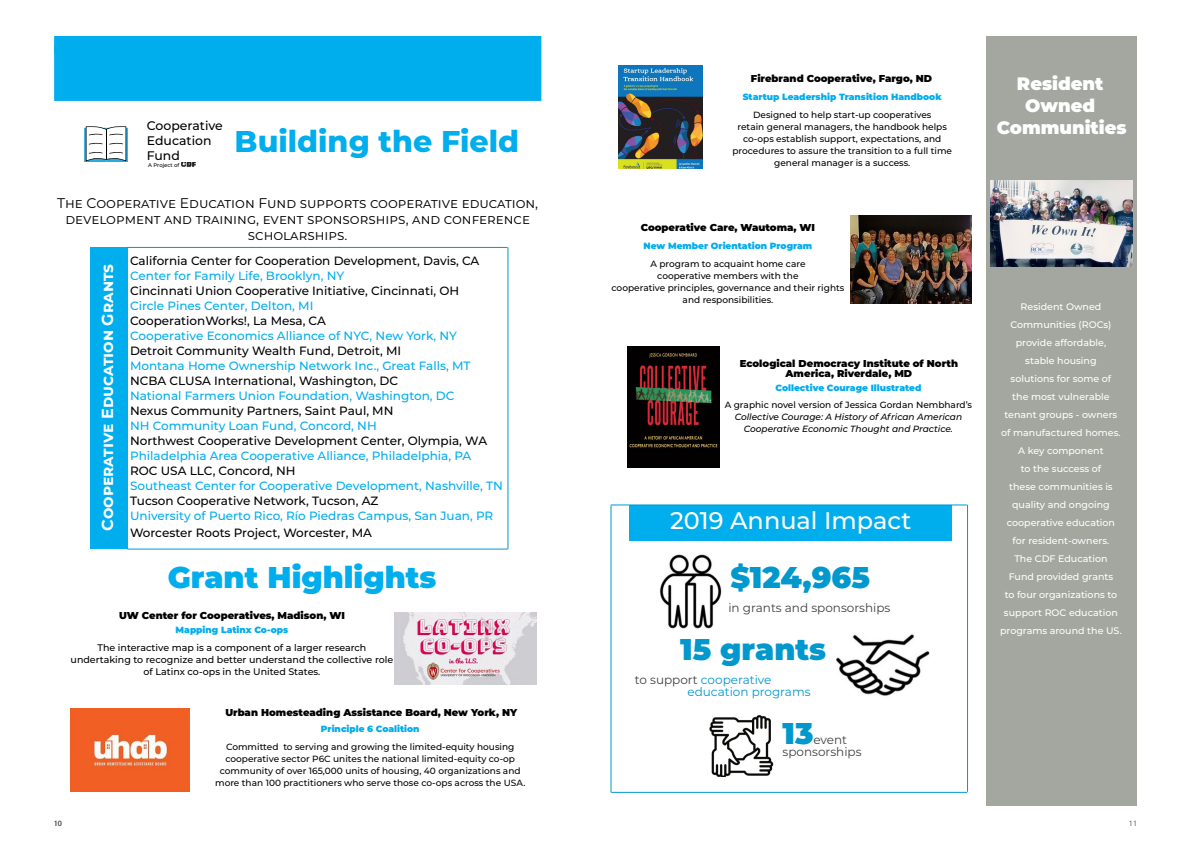
<style>
.page{position:relative;width:1191px;height:842px;background:#fff}
.page>*{position:absolute;margin:0;border:0;box-sizing:border-box;transform-origin:0 0}
.t1{font:900 30px "Montserrat";color:#0098cd}
.t2{font:800 30px "Montserrat";color:#00aded}
.t3{font:900 30px "Montserrat";color:#00aded}
.t4{font:500 24px "Montserrat";color:#fff}
.t5{font:900 18px/21.6px "Montserrat";color:#fff;text-align:center}
.t6{font:700 16px "Montserrat";color:#fff}
.t7{font:14px/16px "Montserrat";color:#000;text-align:center}
.t8{font:500 12.4px/14.9px "Montserrat";color:#000}
.t9{font:500 12px "Montserrat";color:#00aded}
.t10{font:500 12px "Montserrat";color:#000}
.t11{font:12px/12px "Montserrat";color:#414042}
.t12{font:12px/12px "Montserrat";color:#0098cd}
.t13{font:900 10px/10px "Montserrat";color:#000;text-align:center}
.t14{font:500 9.5px/18px "Montserrat";color:#fff;text-align:center}
.t15{font:500 9.5px/12px "Montserrat";color:#000;text-align:center}
.t16{font:500 9px/12px "Montserrat";color:#000;text-align:center}
.t17{font:900 9px "Montserrat";color:#00aded}
.t18{font:italic 500 9px/12px "Montserrat";color:#000;text-align:center}
.t19{font:8px "Myriad Pro";color:#5a615f}
.t20{font:500 5.3px "Montserrat";color:#000}
.s1{color:#414042}
</style>
<div class="page">
<svg style="left:84px;top:126px;width:44px;height:36px"></svg>
<svg style="left:182px;top:162px;width:13px;height:5px"></svg>
<div style="left:54px;top:36px;width:487px;height:65px;background:#00aded"></div>
<div style="left:54px;top:45px;width:22px;height:8px;background:#00aded"></div>
<div style="left:90px;top:247px;width:37px;height:302px;background:#00aded"></div>
<hr style="left:127px;top:549px;width:380px;height:1px;background:#0098cd">
<hr style="left:127px;top:247px;width:380px;height:1px;background:#0098cd">
<hr style="left:508px;top:247px;width:1px;height:302px;background:#0098cd">
<div style="left:629px;top:505px;width:322px;height:35px;background:#00aded"></div>
<hr style="left:611px;top:505px;width:355px;height:1px;background:#0098cd">
<hr style="left:611px;top:505px;width:1px;height:287px;background:#0098cd">
<hr style="left:967px;top:505px;width:1px;height:287px;background:#0098cd">
<img style="left:660px;top:554px;width:62px;height:75px">
<img style="left:836px;top:634px;width:93px;height:62px">
<img style="left:710px;top:715px;width:64px;height:61px">
<hr style="left:611px;top:792px;width:356px;height:1px;background:#0098cd">
<img style="left:394px;top:612px;width:142px;height:73px">
<img style="left:627px;top:347px;width:92px;height:121px">
<img style="left:851px;top:215px;width:120px;height:89px">
<img style="left:71px;top:709px;width:119px;height:82px">
<div style="left:986px;top:36px;width:150px;height:770px;background:#a4a7a0"></div>
<img style="left:990px;top:181px;width:142px;height:85px">
<img style="left:618px;top:65px;width:84px;height:103px">
<h3 class="t8" style="left:147px;top:118px;width:78px">Cooperative<br>Education<br>Fund</h3>
<p class="t20" style="left:148px;top:161px;width:33px">A Project of</p>
<h1 class="t2" style="left:235px;top:119px;width:286px">Building the Field</h1>
<h3 class="t7" style="left:57px;top:194px;width:482px">The Cooperative Education Fund supports cooperative education, development and training, event sponsorships, and conference scholarships.</h3>
<h3 class="t6" style="left:96px;top:531px;width:268px;rotate:-90deg">Cooperative Education Grants</h3>
<h3 class="t10" style="left:130px;top:252px;width:351px">California Center for Cooperation Development, Davis, CA</h3>
<h3 class="t9" style="left:130px;top:267px;width:216px">Center for Family Life, Brooklyn, NY</h3>
<h3 class="t10" style="left:130px;top:282px;width:331px">Cincinnati Union Cooperative Initiative, Cincinnati, OH</h3>
<h3 class="t9" style="left:130px;top:297px;width:185px">Circle Pines Center, Delton, MI</h3>
<h3 class="t10" style="left:130px;top:312px;width:197px">CooperationWorks!, La Mesa, CA</h3>
<h3 class="t9" style="left:130px;top:327px;width:328px">Cooperative Economics Alliance of NYC, New York, NY</h3>
<h3 class="t10" style="left:130px;top:342px;width:273px">Detroit Community Wealth Fund, Detroit, MI</h3>
<h3 class="t9" style="left:130px;top:357px;width:342px">Montana Home Ownership Network Inc., Great Falls, MT</h3>
<h3 class="t10" style="left:130px;top:372px;width:270px">NCBA CLUSA International, Washington, DC</h3>
<h3 class="t9" style="left:130px;top:387px;width:326px">National Farmers Union Foundation, Washington, DC</h3>
<h3 class="t10" style="left:130px;top:402px;width:265px">Nexus Community Partners, Saint Paul, MN</h3>
<h3 class="t9" style="left:130px;top:417px;width:248px">NH Community Loan Fund, Concord, NH</h3>
<h3 class="t10" style="left:130px;top:432px;width:358px">Northwest Cooperative Development Center, Olympia, WA</h3>
<h3 class="t9" style="left:130px;top:447px;width:343px">Philadelphia Area Cooperative Alliance, Philadelphia, PA</h3>
<h3 class="t10" style="left:130px;top:462px;width:167px">ROC USA LLC, Concord, NH</h3>
<h3 class="t9" style="left:130px;top:477px;width:374px">Southeast Center for Cooperative Development, Nashville, TN</h3>
<h3 class="t10" style="left:130px;top:492px;width:250px">Tucson Cooperative Network, Tucson, AZ</h3>
<h3 class="t9" style="left:130px;top:507px;width:365px">University of Puerto Rico, Río Piedras Campus, San Juan, PR</h3>
<h3 class="t10" style="left:130px;top:524px;width:243px">Worcester Roots Project, Worcester, MA</h3>
<h1 class="t3" style="left:168px;top:554px;width:270px">Grant Highlights</h1>
<p class="t13" style="left:119px;top:610px;width:227px">UW Center for Cooperatives, Madison, WI</p>
<p class="t17" style="left:176px;top:623px;width:114px">Mapping Latinx Co-ops</p>
<p class="t15" style="left:71px;top:641px;width:324px">The interactive map is a component of a larger research undertaking to recognize and better understand the collective role of Latinx co-ops in the United States.</p>
<p class="t13" style="left:225px;top:707px;width:293px">Urban Homesteading Assistance Board, New York, NY</p>
<p class="t17" style="left:321px;top:722px;width:100px">Principle 6 Coalition</p>
<p class="t16" style="left:215px;top:740px;width:312px">Committed to serving and growing the limited-equity housing cooperative sector P6C unites the national limited-equity co-op community of over 165,000 units of housing, 40 organizations and more than 100 practitioners who serve those co-ops across the USA.</p>
<p class="t13" style="left:751px;top:73px;width:183px">Firebrand Cooperative, Fargo, ND</p>
<p class="t17" style="left:742px;top:90px;width:201px">Startup Leadership Transition Handbook</p>
<p class="t16" style="left:732px;top:108px;width:221px">Designed to help start-up cooperatives<br>retain general managers, the handbook helps co-ops establish support, expectations, and procedures to assure the transition to a full time general manager is a success.</p>
<p class="t13" style="left:640px;top:222px;width:176px">Cooperative Care, Wautoma, WI</p>
<p class="t17" style="left:643px;top:239px;width:170px">New Member Orientation Program</p>
<p class="t16" style="left:611px;top:257px;width:234px">A program to acquaint home care<br>cooperative members with the<br>cooperative principles, governance and their rights and responsibilities.</p>
<p class="t13" style="left:739px;top:358px;width:220px">Ecological Democracy Institute of North<br>America, Riverdale, MD</p>
<p class="t17" style="left:775px;top:381px;width:147px">Collective Courage Illustrated</p>
<p class="t16" style="left:724px;top:399px;width:249px">A graphic novel version of Jessica Gordan Nembhard’s</p>
<p class="t18" style="left:734px;top:411px;width:229px">Collective Courage: A History of African American<br>Cooperative Economic Thought and Practice.</p>
<h2 class="t4" style="left:670px;top:504px;width:243px">2019 Annual Impact</h2>
<h1 class="t1" style="left:730px;top:555px;width:141px">$124,965</h1>
<h3 class="t11" style="left:728px;top:601px;width:164px">in grants and sponsorships</h3>
<h1 class="t1" style="left:680px;top:627px;width:147px">15 grants</h1>
<h3 class="t12" style="left:687px;top:673px;width:125px;text-indent:-53px"><span class="s1">to support</span> cooperative education programs</h3>
<h1 class="t1" style="left:782px;top:711px;width:32px">13</h1>
<h3 class="t11" style="left:782px;top:733px;width:81px;text-indent:31px">event sponsorships</h3>
<h3 class="t5" style="left:1017px;top:72px;width:88px">Resident<br>Owned</h3>
<h3 class="t5" style="left:996px;top:115px;width:131px">Communities</h3>
<p class="t14" style="left:1000px;top:297px;width:123px">Resident Owned<br>Communities (ROCs) provide affordable, stable housing<br>solutions for some of<br>the most vulnerable tenant groups - owners of manufactured homes.<br>A key component<br>to the success of<br>these communities is quality and ongoing cooperative education for resident-owners.<br>The CDF Education<br>Fund provided grants<br>to four organizations to support ROC education programs around the US.</p>
<p class="t19" style="left:54px;top:818px;width:10px">10</p>
<p class="t19" style="left:1128px;top:818px;width:10px">11</p>
</div>
